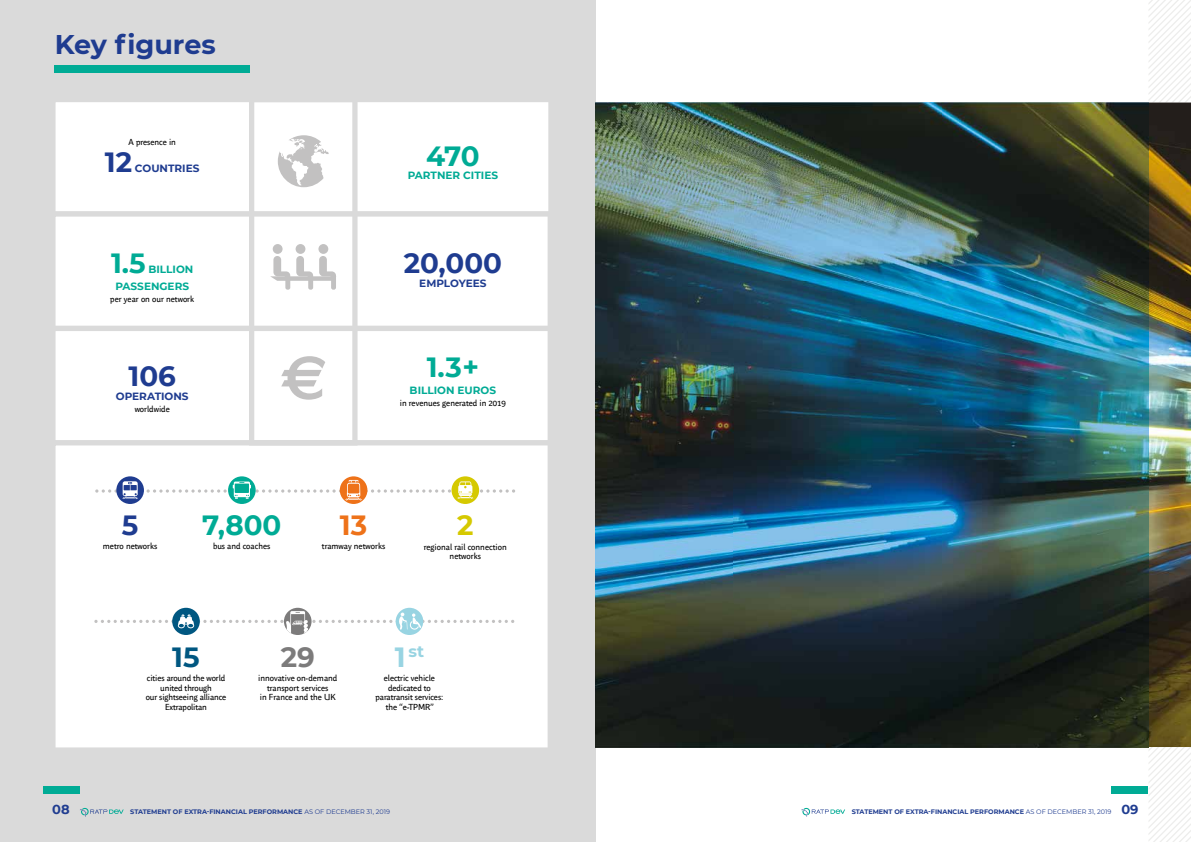
<style>
.page{position:relative;width:1191px;height:842px;background:#fff}
.page>*{position:absolute;margin:0;border:0;box-sizing:border-box;transform-origin:0 0}
.t1{font:700 27.7px "Montserrat";letter-spacing:-.01em;color:#00ab95}
.t2{font:700 27.7px "Montserrat";color:#1f3c90}
.t3{font:700 27.7px "Montserrat";color:#ee7219}
.t4{font:700 27.7px "Montserrat";color:#005781}
.t5{font:700 27.7px "Montserrat";color:#7c7b7b}
.t6{font:700 27.7px "Montserrat";color:#d5c900}
.t7{font:700 27px "Montserrat";letter-spacing:-.005em;color:#1f3c90}
.t8{font:700 16.2px "Montserrat";color:#98d4e2}
.t9{font:700 13px "Montserrat";color:#1f3c90}
.t10{font:700 10.5px/16.9px "Montserrat";color:#00ab95}
.t11{font:700 10.5px "Montserrat";color:#1f3c90}
.t12{font:8.7px/9.5px "Parisine Office";color:#000;text-align:center}
.t13{font:700 6.5px "Montserrat";color:#1f3c90}
.s1{font-size:27.7px}
.s2{font-weight:400}
.s3{font-size:13px}
</style>
<div class="page">
<div style="left:0;top:0;width:595px;height:842px;background:#dadada"></div>
<div style="left:55px;top:102px;width:494px;height:109px;background:#fff"></div>
<div style="left:55px;top:216px;width:493px;height:110px;background:#fff"></div>
<div style="left:55px;top:331px;width:493px;height:109px;background:#fff"></div>
<div style="left:55px;top:445px;width:493px;height:303px;background:#fff"></div>
<div style="left:55px;top:66px;width:195px;height:7px;background:#00ab95"></div>
<svg style="left:249px;top:102px;width:108px;height:338px;background:#f4f4f4"></svg>
<svg style="left:116px;top:476px;width:28px;height:28px"></svg>
<svg style="left:340px;top:476px;width:27px;height:28px"></svg>
<div style="left:451px;top:476px;width:28px;height:28px;background:#d5c900;border-radius:50%"></div>
<svg style="left:228px;top:476px;width:28px;height:28px"></svg>
<svg style="left:95px;top:480px;width:420px;height:20px;background:#e5e8de"></svg>
<div style="left:172px;top:608px;width:28px;height:27px;background:#005781;border-radius:50%"></div>
<div style="left:284px;top:608px;width:27px;height:27px;background:#7c7b7b;border-radius:50%"></div>
<div style="left:396px;top:608px;width:27px;height:27px;background:#98d4e2;border-radius:50%"></div>
<svg style="left:94px;top:611px;width:420px;height:24px;background:#e8eef0"></svg>
<div style="left:43px;top:786px;width:36px;height:7px;background:#00ab95"></div>
<svg style="left:1148px;top:0;width:43px;height:103px"></svg>
<svg style="left:1148px;top:747px;width:43px;height:95px"></svg>
<div style="left:1111px;top:786px;width:37px;height:7px;background:#00ab95"></div>
<img style="left:1148px;top:103px;width:43px;height:644px">
<img style="left:595px;top:103px;width:553px;height:644px">
<svg style="left:80px;top:808px;width:44px;height:9px"></svg>
<svg style="left:801px;top:808px;width:44px;height:9px"></svg>
<h2 class="t7" style="left:55px;top:25px;width:162px">Key figures</h2>
<p class="t12" style="left:128px;top:137px;width:49px">A presence in</p>
<h1 class="t2" style="left:105px;top:143px;width:29px">12</h1>
<p class="t11" style="left:135px;top:161px;width:66px">COUNTRIES</p>
<h1 class="t1" style="left:111px;top:243px;width:36px">1.5</h1>
<p class="t10" style="left:115px;top:260px;width:79px;text-indent:33px">BILLION<br>PASSENGERS</p>
<p class="t12" style="left:110px;top:294px;width:85px">per year on our network</p>
<h1 class="t2" style="left:128px;top:356px;width:49px">106</h1>
<p class="t11" style="left:116px;top:389px;width:74px">OPERATIONS</p>
<p class="t12" style="left:135px;top:404px;width:37px">worldwide</p>
<h1 class="t2" style="left:122px;top:505px;width:18px">5</h1>
<p class="t12" style="left:103px;top:541px;width:56px">metro networks</p>
<h1 class="t1" style="left:202px;top:505px;width:81px">7,800</h1>
<p class="t12" style="left:213px;top:541px;width:59px">bus and coaches</p>
<h1 class="t1" style="left:426px;top:136px;width:55px">470</h1>
<p class="t10" style="left:408px;top:166px;width:92px">PARTNER CITIES</p>
<h1 class="t2" style="left:404px;top:244px;width:100px">20,000</h1>
<p class="t11" style="left:419px;top:276px;width:69px">EMPLOYEES</p>
<h1 class="t1" style="left:427px;top:347px;width:54px">1.3+</h1>
<p class="t10" style="left:410px;top:381px;width:88px">BILLION EUROS</p>
<p class="t12" style="left:400px;top:397px;width:108px">in revenues generated in 2019</p>
<h1 class="t3" style="left:340px;top:505px;width:29px">13</h1>
<p class="t12" style="left:322px;top:541px;width:65px">tramway networks</p>
<h1 class="t6" style="left:457px;top:505px;width:18px">2</h1>
<p class="t12" style="left:424px;top:541px;width:84px">regional rail connection networks</p>
<h1 class="t4" style="left:172px;top:637px;width:29px">15</h1>
<p class="t12" style="left:146px;top:673px;width:82px">cities around the world united through<br>our sightseeing alliance<br>Extrapolitan</p>
<h1 class="t5" style="left:281px;top:637px;width:36px">29</h1>
<p class="t12" style="left:258px;top:673px;width:81px">innovative on-demand transport services<br>in France and the UK</p>
<h3 class="t8" style="left:395px;top:640px;width:31px"><span class="s1">1</span> st</h3>
<p class="t12" style="left:375px;top:673px;width:69px">electric vehicle dedicated to paratransit services: the “e-TPMR”</p>
<h3 class="t9" style="left:52px;top:800px;width:19px">08</h3>
<p class="t13" style="left:130px;top:807px;width:261px">STATEMENT OF EXTRA-FINANCIAL PERFORMANCE <span class="s2">AS OF DECEMBER 31, 2019</span></p>
<p class="t13" style="left:851px;top:807px;width:288px">STATEMENT OF EXTRA-FINANCIAL PERFORMANCE <span class="s2">AS OF DECEMBER 31, 2019</span> <span class="s3">09</span></p>
</div>
